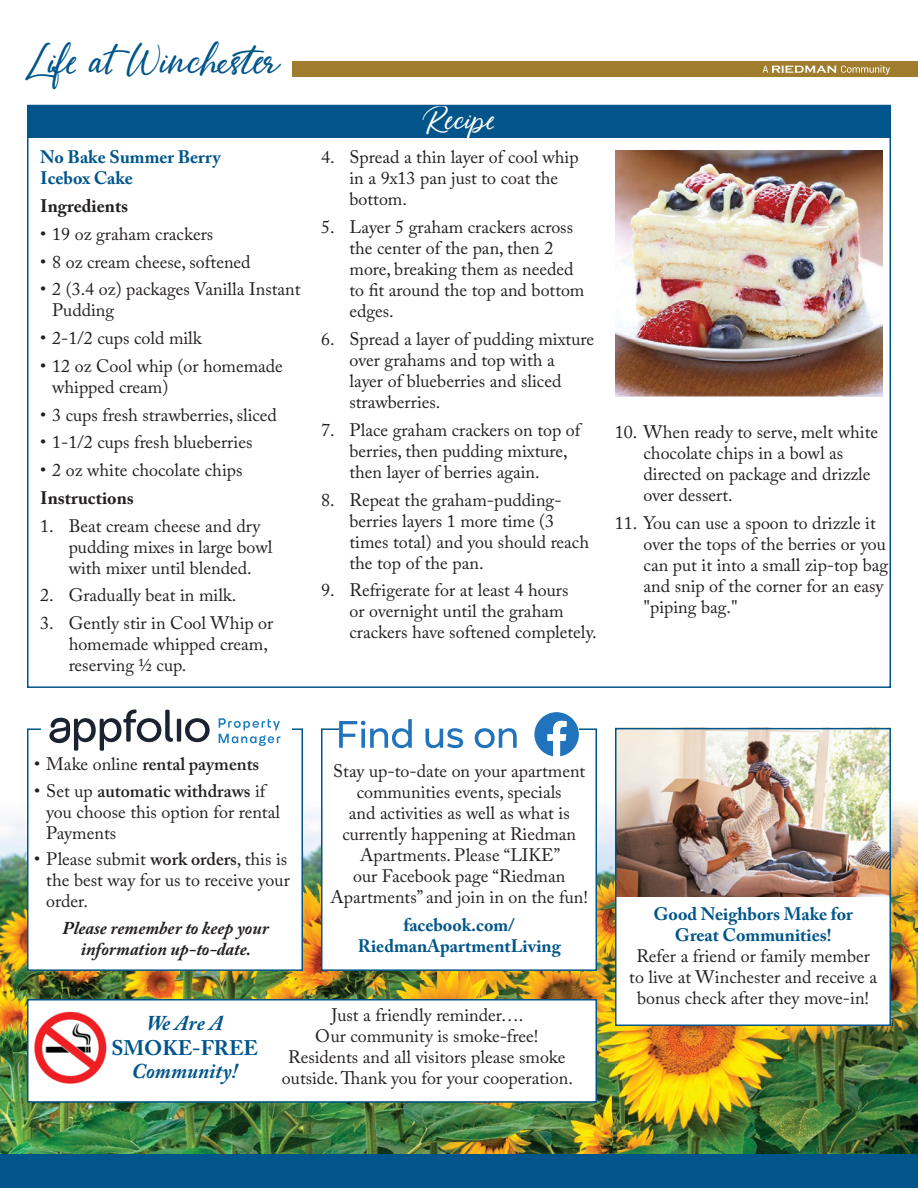
<style>
.page{position:relative;width:918px;height:1188px;background:#fff}
.page>*{position:absolute;margin:0;border:0;box-sizing:border-box;transform-origin:0 0}
.t1{font:37.5px "Abellaice";color:#01558a}
.t2{font:28.5px "Abellaice";color:#fff}
.t3{font:italic 700 21px "Adobe Caslon Pro";color:#01558a}
.t4{font:700 21px "Adobe Caslon Pro";color:#01558a}
.t5{font:18px/21px "Adobe Caslon Pro";color:#231f20}
.t6{font:700 18px/21px "Adobe Caslon Pro";color:#01558a;text-align:center}
.t7{font:italic 700 18px/21px "Adobe Caslon Pro";color:#231f20;text-align:center}
.t8{font:600 18px "Adobe Caslon Pro";color:#231f20}
.t9{font:700 18px "Adobe Caslon Pro";color:#231f20}
.s1{font-weight:400}
.s2{font-weight:600}
</style>
<div class="page">
<div style="left:0;top:1153px;width:918px;height:35px;background:#01558a"></div>
<div style="left:293px;top:62px;width:625px;height:15px;background:#9f7d2d"></div>
<svg style="left:763px;top:65px;width:127px;height:10px"></svg>
<img style="left:0;top:803px;width:918px;height:350px">
<div style="left:321px;top:728px;width:276px;height:243px;background:#fff;border:2px solid #01558a"></div>
<div style="left:27px;top:999px;width:570px;height:104px;background:#fff;border:2px solid #01558a"></div>
<img style="left:34px;top:1011px;width:73px;height:73px">
<div style="left:27px;top:105px;width:864px;height:33px;background:#01558a"></div>
<div style="left:27px;top:728px;width:276px;height:243px;background:#fff;border:2px solid #01558a"></div>
<div style="left:41px;top:705px;width:251px;height:50px;background:#fff"></div>
<svg style="left:49px;top:709px;width:124px;height:42px"></svg>
<hr style="left:177px;top:719px;width:4px;height:23px;background:#1a232f">
<svg style="left:185px;top:718px;width:25px;height:24px"></svg>
<svg style="left:219px;top:718px;width:62px;height:28px"></svg>
<div style="left:339px;top:710px;width:240px;height:49px;background:#fff"></div>
<svg style="left:534px;top:712px;width:45px;height:45px"></svg>
<svg style="left:339px;top:719px;width:73px;height:29px"></svg>
<svg style="left:426px;top:728px;width:37px;height:20px"></svg>
<svg style="left:475px;top:728px;width:42px;height:20px"></svg>
<img style="left:615px;top:150px;width:267px;height:246px">
<div style="left:616px;top:747px;width:274px;height:279px;background:#fff"></div>
<img style="left:618px;top:731px;width:270px;height:165px">
<div style="left:615px;top:728px;width:276px;height:298px;border:2px solid #01558a"></div>
<h1 class="t1" style="left:27px;top:37px;width:257px">Life at Winchester</h1>
<p class="t6" style="left:40px;top:147px;width:182px;text-align:left">No Bake Summer Berry<br>Icebox Cake</p>
<p class="t9" style="left:40px;top:195px;width:90px">Ingredients</p>
<p class="t5" style="left:40px;top:223px;width:175px">• 19 oz graham crackers</p>
<p class="t5" style="left:40px;top:251px;width:212px">• 8 oz cream cheese, softened</p>
<p class="t5" style="left:52px;top:279px;width:250px;text-indent:-12px">• 2 (3.4 oz) packages Vanilla Instant<br>Pudding</p>
<p class="t5" style="left:40px;top:327px;width:163px">• 2-1/2 cups cold milk</p>
<p class="t5" style="left:52px;top:355px;width:232px;text-indent:-12px">• 12 oz Cool whip (or homemade whipped cream)</p>
<p class="t5" style="left:40px;top:404px;width:238px">• 3 cups fresh strawberries, sliced</p>
<p class="t5" style="left:40px;top:432px;width:214px">• 1-1/2 cups fresh blueberries</p>
<p class="t5" style="left:40px;top:459px;width:204px">• 2 oz white chocolate chips</p>
<p class="t9" style="left:40px;top:487px;width:95px">Instructions</p>
<p class="t5" style="left:69px;top:515px;width:205px;text-indent:-28px">1. Beat cream cheese and dry pudding mixes in large bowl with mixer until blended.</p>
<p class="t5" style="left:40px;top:585px;width:198px">2. Gradually beat in milk.</p>
<p class="t5" style="left:69px;top:612px;width:206px;text-indent:-28px">3. Gently stir in Cool Whip or homemade whipped cream, reserving ½ cup.</p>
<h2 class="t2" style="left:421px;top:102px;width:77px">Recipe</h2>
<p class="t5" style="left:349px;top:147px;width:231px;text-indent:-28px">4. Spread a thin layer of cool whip in a 9x13 pan just to coat the bottom.</p>
<p class="t5" style="left:349px;top:217px;width:237px;text-indent:-28px">5. Layer 5 graham crackers across the center of the pan, then 2 more, breaking them as needed to fit around the top and bottom edges.</p>
<p class="t5" style="left:349px;top:328px;width:246px;text-indent:-28px">6. Spread a layer of pudding mixture over grahams and top with a<br>layer of blueberries and sliced strawberries.</p>
<p class="t5" style="left:349px;top:419px;width:232px;text-indent:-28px">7. Place graham crackers on top of berries, then pudding mixture, then layer of berries again.</p>
<p class="t5" style="left:349px;top:489px;width:241px;text-indent:-28px">8. Repeat the graham-pudding&shy;berries layers 1 more time (3 times total) and you should reach the top of the pan.</p>
<p class="t5" style="left:349px;top:580px;width:249px;text-indent:-28px">9. Refrigerate for at least 4 hours<br>or overnight until the graham crackers have softened completely.</p>
<p class="t5" style="left:643px;top:421px;width:236px;text-indent:-28px">10. When ready to serve, melt white chocolate chips in a bowl as directed on package and drizzle over dessert.</p>
<p class="t5" style="left:643px;top:512px;width:246px;text-indent:-28px">11. You can use a spoon to drizzle it over the tops of the berries or you can put it into a small zip-top bag and snip of the corner for an easy "piping bag."</p>
<p class="t8" style="left:34px;top:754px;width:226px"><span class="s1">• Make online</span> rental payments</p>
<p class="t5" style="left:46px;top:780px;width:235px;text-indent:-12px">• Set up <span class="s2">automatic withdraws</span> if you choose this option for rental<br>Payments</p>
<p class="t5" style="left:46px;top:848px;width:245px;text-indent:-12px">• Please submit <span class="s2">work orders</span>, this is the best way for us to receive your order.</p>
<p class="t7" style="left:63px;top:917px;width:208px">Please remember to keep your information up-to-date.</p>
<p class="t5" style="left:331px;top:760px;width:259px;text-align:center">Stay up-to-date on your apartment communities events, specials<br>and activities as well as what is currently happening at Riedman<br>Apartments. Please “LIKE”<br>our Facebook page “Riedman<br>Apartments” and join in on the fun!</p>
<p class="t6" style="left:358px;top:914px;width:205px">facebook.com/<br>RiedmanApartmentLiving</p>
<p class="t3" style="left:146px;top:1010px;width:78px">We Are A</p>
<p class="t4" style="left:111px;top:1036px;width:148px">SMOKE-FREE</p>
<p class="t3" style="left:132px;top:1058px;width:107px">Community!</p>
<p class="t5" style="left:282px;top:1004px;width:293px;text-align:center">Just a friendly reminder….<br>Our community is smoke-free!<br>Residents and all visitors please smoke outside. Thank you for your cooperation.</p>
<p class="t6" style="left:653px;top:903px;width:201px">Good Neighbors Make for<br>Great Communities!</p>
<p class="t5" style="left:629px;top:945px;width:249px;text-align:center">Refer a friend or family member to live at Winchester and receive a bonus check after they move-in!</p>
</div>
